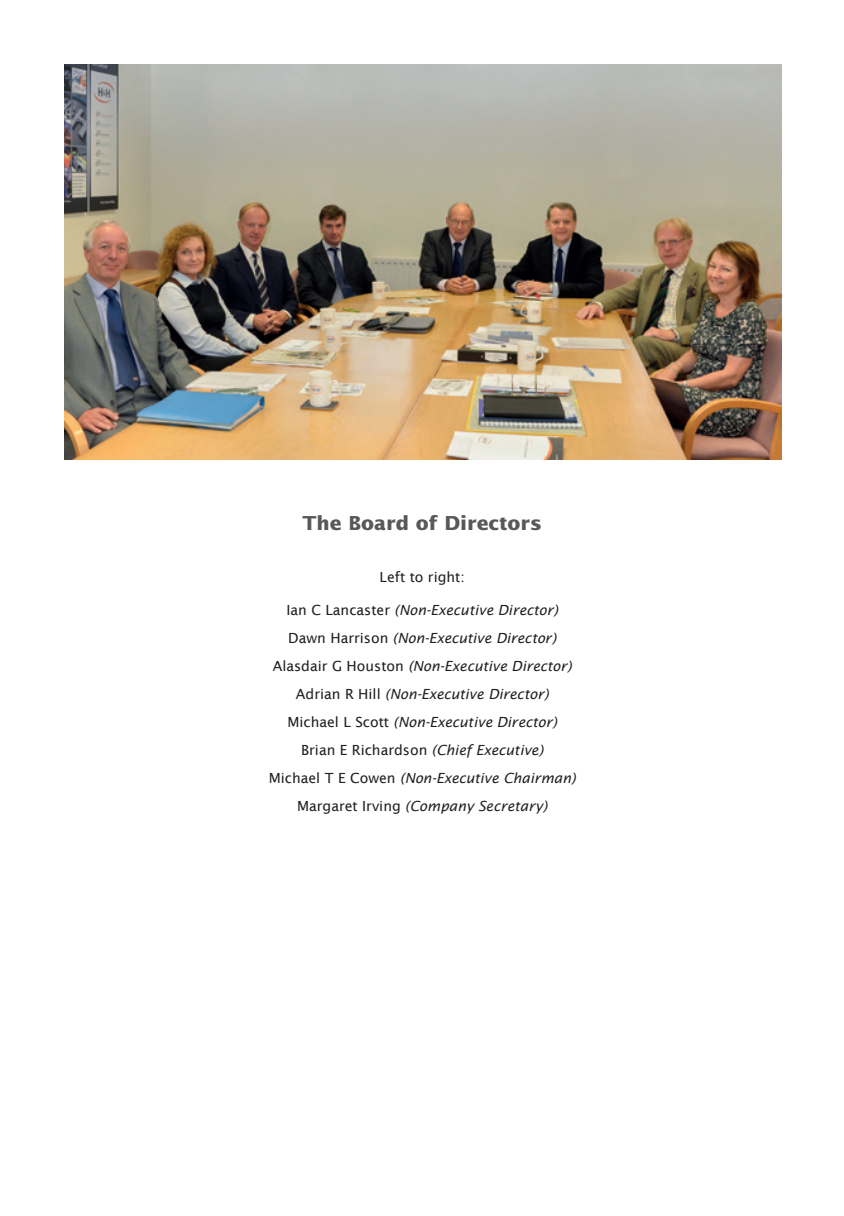
<style>
.page{position:relative;width:844px;height:1216px;background:#fff}
.page>*{position:absolute;margin:0;border:0;box-sizing:border-box;transform-origin:0 0}
.t1{font:700 19.25px "Lucida Sans";color:#57585a}
.t2{font:italic 14px/28px "Lucida Sans";color:#231f20;text-align:center}
.t3{font:14px "Lucida Sans";color:#231f20}
.s1{font-style:normal}
</style>
<div class="page">
<img style="left:64px;top:65px;width:717px;height:394px">
<p class="t1" style="left:302px;top:511px;width:241px">The Board of Directors</p>
<p class="t3" style="left:379px;top:568px;width:87px">Left to right:</p>
<p class="t2" style="left:269px;top:595px;width:308px"><span class="s1">Ian C Lancaster</span> (Non-Executive Director)<br><span class="s1">Dawn Harrison</span> (Non-Executive Director)<br><span class="s1">Alasdair G Houston</span> (Non-Executive Director)<br><span class="s1">Adrian R Hill</span> (Non-Executive Director)<br><span class="s1">Michael L Scott</span> (Non-Executive Director)<br><span class="s1">Brian E Richardson</span> (Chief Executive)<br><span class="s1">Michael T E Cowen</span> (Non-Executive Chairman)<br><span class="s1">Margaret Irving</span> (Company Secretary)</p>
</div>
